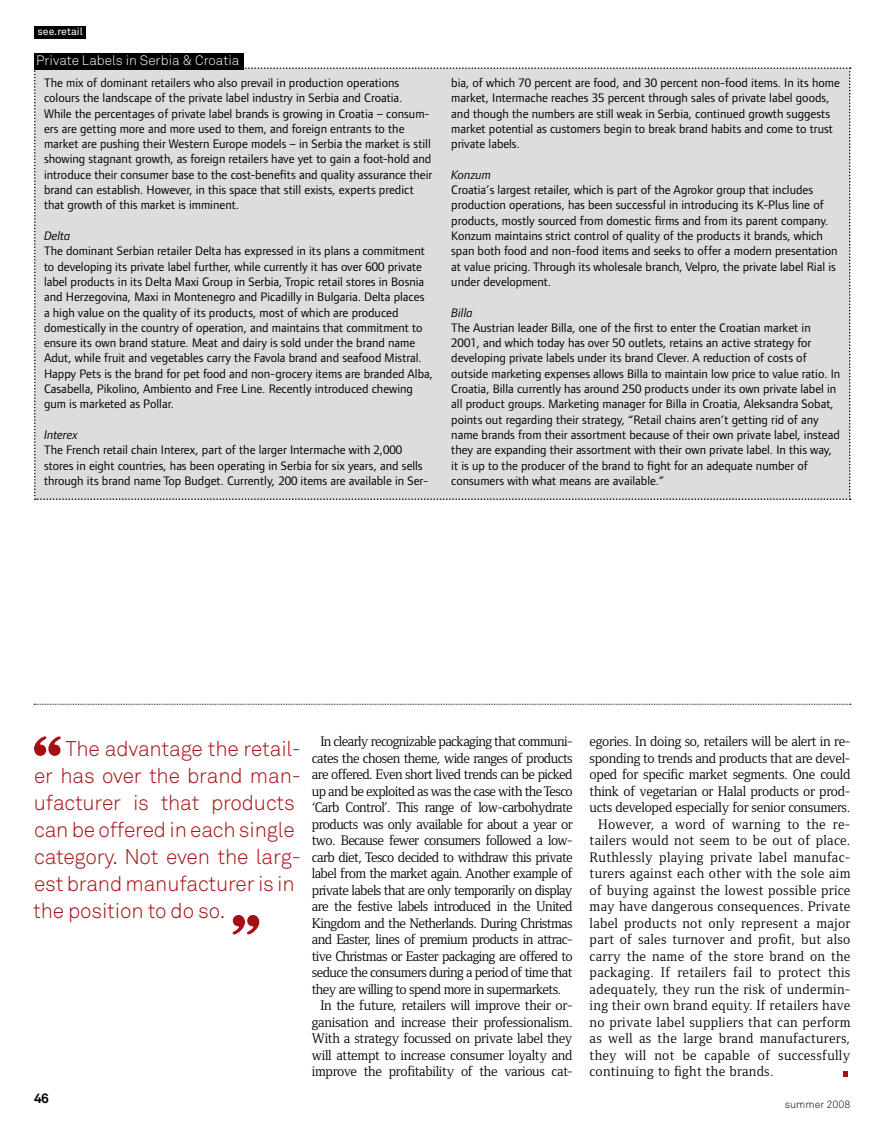
<style>
.page{position:relative;width:893px;height:1127px;background:#fff}
.page>*{position:absolute;margin:0;border:0;box-sizing:border-box;transform-origin:0 0}
.t1{font:300 21px/27px "Unibrand";letter-spacing:-.01em;color:#a70e13}
.t2{font:14.25px "Foundry Form Serif";letter-spacing:-.04em;color:#000}
.t3{font:14.25px "Foundry Form Serif";letter-spacing:.02em;color:#000}
.t4{font:14.25px "Foundry Form Serif";letter-spacing:-.02em;color:#000}
.t5{font:300 13.5px "Unibrand";color:#fff}
.t6{font:700 13.5px "Unibrand";color:#000}
.t7{font:12.75px/15.3px "Foundry Form Sans";color:#000}
.t8{font:italic 12.75px "Foundry Form Sans";color:#000}
.t9{font:300 10.5px "Unibrand";color:#000}
.t10{font:10.5px "Unibrand";color:#fff}
</style>
<div class="page">
<svg style="left:34px;top:704px;width:817px;height:1px"></svg>
<svg style="left:34px;top:736px;width:27px;height:20px"></svg>
<svg style="left:233px;top:915px;width:26px;height:19px"></svg>
<div style="left:34px;top:67px;width:817px;height:433px;background:#dcddde"></div>
<div style="left:34px;top:53px;width:209px;height:16px;background:#000"></div>
<svg style="left:843px;top:1071px;width:5px;height:5px"></svg>
<div style="left:34px;top:26px;width:52px;height:12px;background:#000"></div>
<p class="t10" style="left:37px;top:26px;width:47px">see.retail</p>
<p class="t5" style="left:36px;top:52px;width:205px">Private Labels in Serbia &amp; Croatia</p>
<p class="t7" style="left:44px;top:75px;width:390px">The mix of dominant retailers who also prevail in production operations colours the landscape of the private label industry in Serbia and Croatia.<br>While the percentages of private label brands is growing in Croatia – consum&shy;ers are getting more and more used to them, and foreign entrants to the market are pushing their Western Europe models – in Serbia the market is still showing stagnant growth, as foreign retailers have yet to gain a foot-hold and introduce their consumer base to the cost-benefits and quality assurance their brand can establish. However, in this space that still exists, experts predict that growth of this market is imminent.</p>
<p class="t8" style="left:44px;top:228px;width:28px">Delta</p>
<p class="t7" style="left:44px;top:243px;width:391px">The dominant Serbian retailer Delta has expressed in its plans a commitment to developing its private label further, while currently it has over 600 private label products in its Delta Maxi Group in Serbia, Tropic retail stores in Bosnia and Herzegovina, Maxi in Montenegro and Picadilly in Bulgaria. Delta places a high value on the quality of its products, most of which are produced domestically in the country of operation, and maintains that commitment to ensure its own brand stature. Meat and dairy is sold under the brand name Adut, while fruit and vegetables carry the Favola brand and seafood Mistral.<br>Happy Pets is the brand for pet food and non-grocery items are branded Alba, Casabella, Pikolino, Ambiento and Free Line. Recently introduced chewing gum is marketed as Pollar.</p>
<p class="t8" style="left:44px;top:427px;width:35px">Interex</p>
<p class="t7" style="left:44px;top:442px;width:385px">The French retail chain Interex, part of the larger Intermache with 2,000 stores in eight countries, has been operating in Serbia for six years, and sells through its brand name Top Budget. Currently, 200 items are available in Ser-</p>
<p class="t7" style="left:451px;top:75px;width:390px">bia, of which 70 percent are food, and 30 percent non-food items. In its home market, Intermache reaches 35 percent through sales of private label goods, and though the numbers are still weak in Serbia, continued growth suggests market potential as customers begin to break brand habits and come to trust private labels.</p>
<p class="t8" style="left:451px;top:167px;width:41px">Konzum</p>
<p class="t7" style="left:451px;top:182px;width:388px">Croatia’s largest retailer, which is part of the Agrokor group that includes production operations, has been successful in introducing its K-Plus line of products, mostly sourced from domestic firms and from its parent company.<br>Konzum maintains strict control of quality of the products it brands, which span both food and non-food items and seeks to offer a modern presentation at value pricing. Through its wholesale branch, Velpro, the private label Rial is under development.</p>
<p class="t8" style="left:451px;top:305px;width:23px">Billa</p>
<p class="t7" style="left:451px;top:320px;width:391px">The Austrian leader Billa, one of the first to enter the Croatian market in 2001, and which today has over 50 outlets, retains an active strategy for developing private labels under its brand Clever. A reduction of costs of outside marketing expenses allows Billa to maintain low price to value ratio. In Croatia, Billa currently has around 250 products under its own private label in all product groups. Marketing manager for Billa in Croatia, Aleksandra Sobat, points out regarding their strategy, “Retail chains aren’t getting rid of any name brands from their assortment because of their own private label, instead they are expanding their assortment with their own private label. In this way, it is up to the producer of the brand to fight for an adequate number of consumers with what means are available.”</p>
<h1 class="t1" style="left:33px;top:735px;width:269px;text-indent:32px">The advantage the retail&shy;er has over the brand man&shy;ufacturer is that products can be offered in each single category. Not even the larg&shy;est brand manufacturer is in the position to do so.</h1>
<p class="t2" style="left:320px;top:733px;width:254px">In clearly recognizable packaging that communi-</p>
<p class="t2" style="left:312px;top:750px;width:262px">cates the chosen theme, wide ranges of products</p>
<p class="t2" style="left:312px;top:766px;width:262px">are offered. Even short lived trends can be picked</p>
<p class="t2" style="left:312px;top:783px;width:262px">up and be exploited as was the case with the Tesco</p>
<p class="t2" style="left:312px;top:799px;width:262px">‘Carb Control’. This range of low-carbohydrate</p>
<p class="t2" style="left:312px;top:816px;width:262px">products was only available for about a year or</p>
<p class="t2" style="left:312px;top:832px;width:262px">two. Because fewer consumers followed a low-</p>
<p class="t2" style="left:312px;top:849px;width:262px">carb diet, Tesco decided to withdraw this private</p>
<p class="t2" style="left:312px;top:865px;width:262px">label from the market again. Another example of</p>
<p class="t2" style="left:312px;top:882px;width:262px">private labels that are only temporarily on display</p>
<p class="t2" style="left:312px;top:898px;width:262px">are the festive labels introduced in the United</p>
<p class="t2" style="left:312px;top:915px;width:262px">Kingdom and the Netherlands. During Christmas</p>
<p class="t2" style="left:312px;top:931px;width:262px">and Easter, lines of premium products in attrac-</p>
<p class="t2" style="left:312px;top:948px;width:262px">tive Christmas or Easter packaging are offered to</p>
<p class="t2" style="left:312px;top:964px;width:262px">seduce the consumers during a period of time that</p>
<p class="t2" style="left:312px;top:981px;width:251px">they are willing to spend more in supermarkets.</p>
<p class="t4" style="left:320px;top:997px;width:254px">In the future, retailers will improve their or-</p>
<p class="t4" style="left:312px;top:1014px;width:262px">ganisation and increase their professionalism.</p>
<p class="t4" style="left:312px;top:1030px;width:262px">With a strategy focussed on private label they</p>
<p class="t4" style="left:312px;top:1047px;width:262px">will attempt to increase consumer loyalty and</p>
<p class="t4" style="left:312px;top:1063px;width:262px">improve the profitability of the various cat-</p>
<p class="t6" style="left:34px;top:1089px;width:16px">46</p>
<p class="t4" style="left:590px;top:733px;width:262px">egories. In doing so, retailers will be alert in re-</p>
<p class="t4" style="left:590px;top:750px;width:262px">sponding to trends and products that are devel-</p>
<p class="t4" style="left:590px;top:766px;width:262px">oped for specific market segments. One could</p>
<p class="t4" style="left:590px;top:783px;width:262px">think of vegetarian or Halal products or prod-</p>
<p class="t4" style="left:590px;top:799px;width:262px">ucts developed especially for senior consumers.</p>
<p class="t3" style="left:598px;top:816px;width:254px">However, a word of warning to the re-</p>
<p class="t3" style="left:590px;top:832px;width:262px">tailers would not seem to be out of place.</p>
<p class="t3" style="left:590px;top:849px;width:262px">Ruthlessly playing private label manufac-</p>
<p class="t3" style="left:590px;top:865px;width:262px">turers against each other with the sole aim</p>
<p class="t3" style="left:590px;top:882px;width:262px">of buying against the lowest possible price</p>
<p class="t3" style="left:590px;top:898px;width:262px">may have dangerous consequences. Private</p>
<p class="t3" style="left:590px;top:915px;width:262px">label products not only represent a major</p>
<p class="t3" style="left:590px;top:931px;width:262px">part of sales turnover and profit, but also</p>
<p class="t3" style="left:590px;top:948px;width:262px">carry the name of the store brand on the</p>
<p class="t3" style="left:590px;top:964px;width:262px">packaging. If retailers fail to protect this</p>
<p class="t3" style="left:590px;top:981px;width:262px">adequately, they run the risk of undermin-</p>
<p class="t3" style="left:590px;top:997px;width:262px">ing their own brand equity. If retailers have</p>
<p class="t3" style="left:590px;top:1014px;width:262px">no private label suppliers that can perform</p>
<p class="t3" style="left:590px;top:1030px;width:262px">as well as the large brand manufacturers,</p>
<p class="t3" style="left:590px;top:1047px;width:262px">they will not be capable of successfully</p>
<p class="t3" style="left:590px;top:1063px;width:185px">continuing to fight the brands.</p>
<p class="t9" style="left:785px;top:1098px;width:67px">summer 2008</p>
</div>
